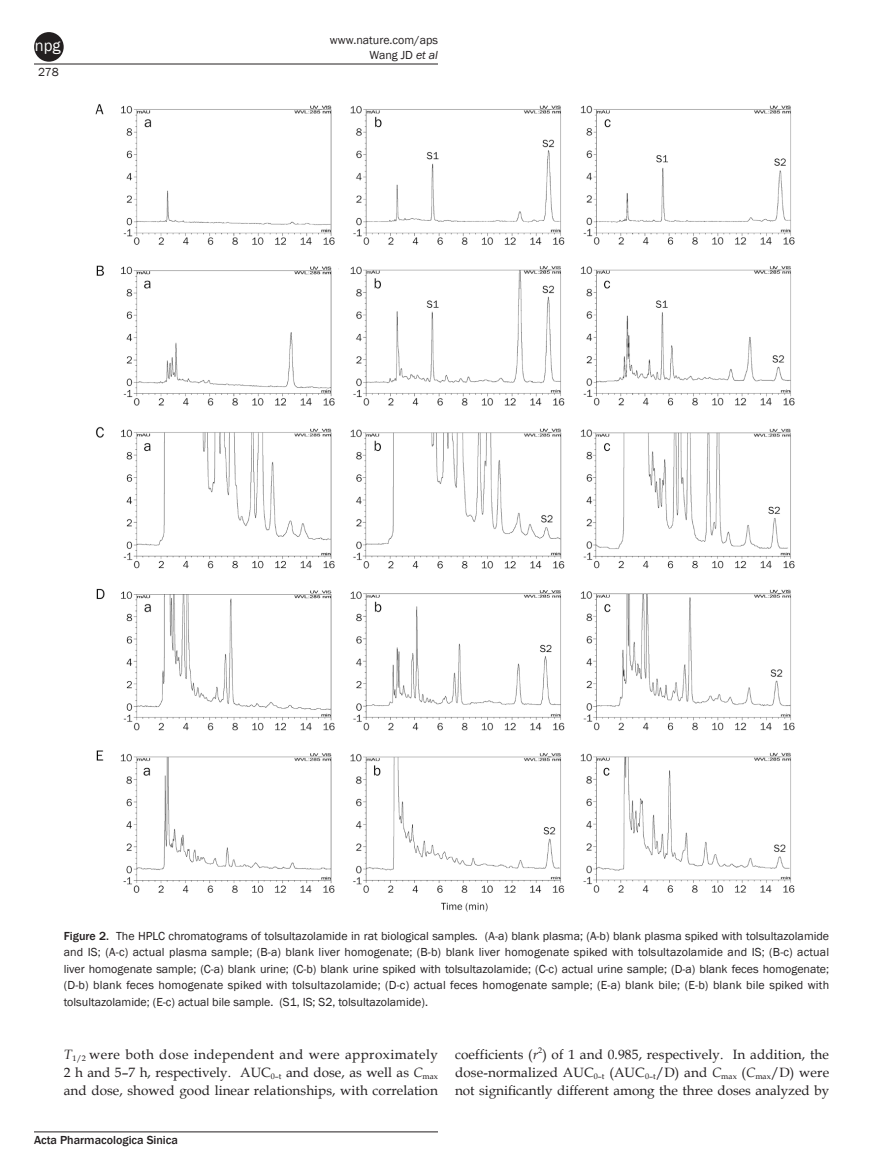
<style>
.page{position:relative;width:893px;height:1170px;background:#fff}
.page>*{position:absolute;margin:0;border:0;box-sizing:border-box;transform-origin:0 0}
.t1{font:16.5px "Franklin Gothic Book 2";color:#fff}
.无段头空英文正文{font:13.5px/18px "Book Antiqua";letter-spacing:.005em;color:#231f20;text-align:justify}
.图表注{font:12px/16.5px "Franklin Gothic Book 2";color:#231f20;text-align:right}
.t2{font:500 12px "Franklin Gothic";color:#231f20}
.s1{font-family:"Franklin Gothic";font-style:italic}
.s2{font-family:"Franklin Gothic";font-weight:500}
.s3{font-family:"Franklin Gothic"}
.s4{font-style:italic}
.s5{font-family:"Book Antiqua 2"}
</style>
<div class="page">
<hr style="left:34px;top:64px;width:404px;height:1px;background:#231f20">
<hr style="left:34px;top:1131px;width:404px;height:1px;background:#231f20">
<div style="left:34px;top:32px;width:30px;height:30px;background:#231f20;border-radius:50%"></div>
<img style="left:95px;top:104px;width:700px;height:808px">
<h1 class="t1" style="left:35px;top:35px;width:27px">npg</h1>
<p class="图表注" style="left:38px;top:64px;width:22px">278</p>
<p class="图表注" style="left:330px;top:32px;width:110px;line-height:15px">www.nature.com/aps<br>Wang JD <span class="s1">et al</span></p>
<p class="图表注" style="left:64px;top:927px;width:767px;text-align:justify"><span class="s2">Figure 2.</span> <span class="s3">The HPLC chromatograms of tolsultazolamide in rat biological samples. (A-a) blank plasma; (A-b) blank plasma spiked with tolsultazolamide </span>and IS; (A-c) actual plasma sample; (B-a) blank liver homogenate; (B-b) blank liver homogenate spiked with tolsultazolamide and IS; (B-c) actual liver homogenate sample; (C-a) blank urine; (C-b) blank urine spiked with tolsultazolamide; (C-c) actual urine sample; (D-a) blank feces homogenate; (D-b) blank feces homogenate spiked with tolsultazolamide; (D-c) actual feces homogenate sample; (E-a) blank bile; (E-b) blank bile spiked with tolsultazolamide; (E-c) actual bile sample. (S1, IS; S2, tolsultazolamide).</p>
<p class="无段头空英文正文" style="left:64px;top:1044px;width:376px"><span class="s4">T</span><sub>1/2</sub> were both dose independent and were approximately 2 h and 5–7 h, respectively. AUC<sub>0–t</sub> and dose, as well as <span class="s4">C</span><sub>max </sub>and dose, showed good linear relationships, with correlation</p>
<p class="无段头空英文正文" style="left:455px;top:1044px;width:376px">coefficients (<span class="s4">r</span><sup>2</sup>) of 1 and 0.985, respectively. In addition, the dose-normalized AUC<sub>0–t</sub> (AUC<sub>0–t</sub><span class="s5">/D) and</span> <span class="s4">C</span><sub>max</sub> (<span class="s4">C</span><sub>max</sub><span class="s5">/D) were not significantly different among the three doses analyzed by</span></p>
<p class="t2" style="left:34px;top:1132px;width:145px">Acta Pharmacologica Sinica</p>
</div>
